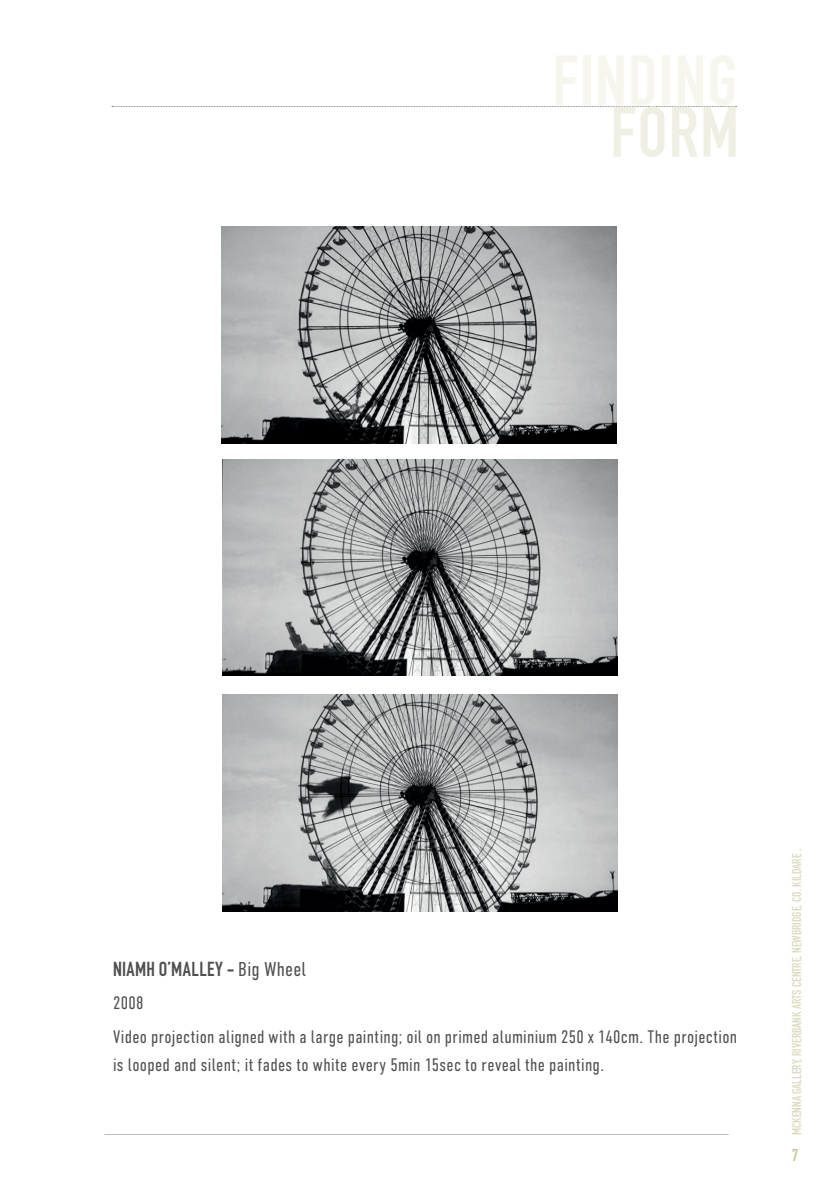
<style>
.page{position:relative;width:840px;height:1191px;background:#fff}
.page>*{position:absolute;margin:0;border:0;box-sizing:border-box;transform-origin:0 0}
.t1{font:700 70px "DIN Condensed";color:#f0efe3}
.t2{font:700 20px "DIN Condensed";letter-spacing:.025em;color:#4d504f}
.t3{font:300 18px/33.6px "DIN Condensed";letter-spacing:.015em;color:#4d504f}
.t4{font:700 16.8px "DIN Condensed";color:#cac89f}
.t5{font:700 12.6px "DIN Condensed";color:#dcdcc2}
.s1{font-weight:300}
</style>
<div class="page">
<svg style="left:112px;top:106px;width:624px;height:1px"></svg>
<hr style="left:104px;top:1134px;width:624px;height:1px;background:#bcbdc0">
<img style="left:222px;top:227px;width:394px;height:216px">
<img style="left:222px;top:460px;width:394px;height:216px">
<img style="left:222px;top:695px;width:394px;height:216px">
<h1 class="t1" style="left:610px;top:91px;width:130px">FORM</h1>
<p class="t2" style="left:113px;top:957px;width:194px">NIAMH O’MALLEY - <span class="s1">Big Wheel</span></p>
<p class="t3" style="left:113px;top:986px;width:625px">2008<br>Video projection aligned with a large painting; oil on primed aluminium 250 x 140cm. The projection</p>
<p class="t3" style="left:113px;top:1048px;width:492px">is looped and silent; it fades to white every 5min 15sec to reveal the painting.</p>
<p class="t5" style="left:789px;top:1134px;width:287px;rotate:-90deg">MCKENNA GALLERY, RIVERBANK ARTS CENTRE, NEWBRIDGE, CO. KILDARE .</p>
<p class="t4" style="left:791px;top:1145px;width:8px">7</p>
</div>
